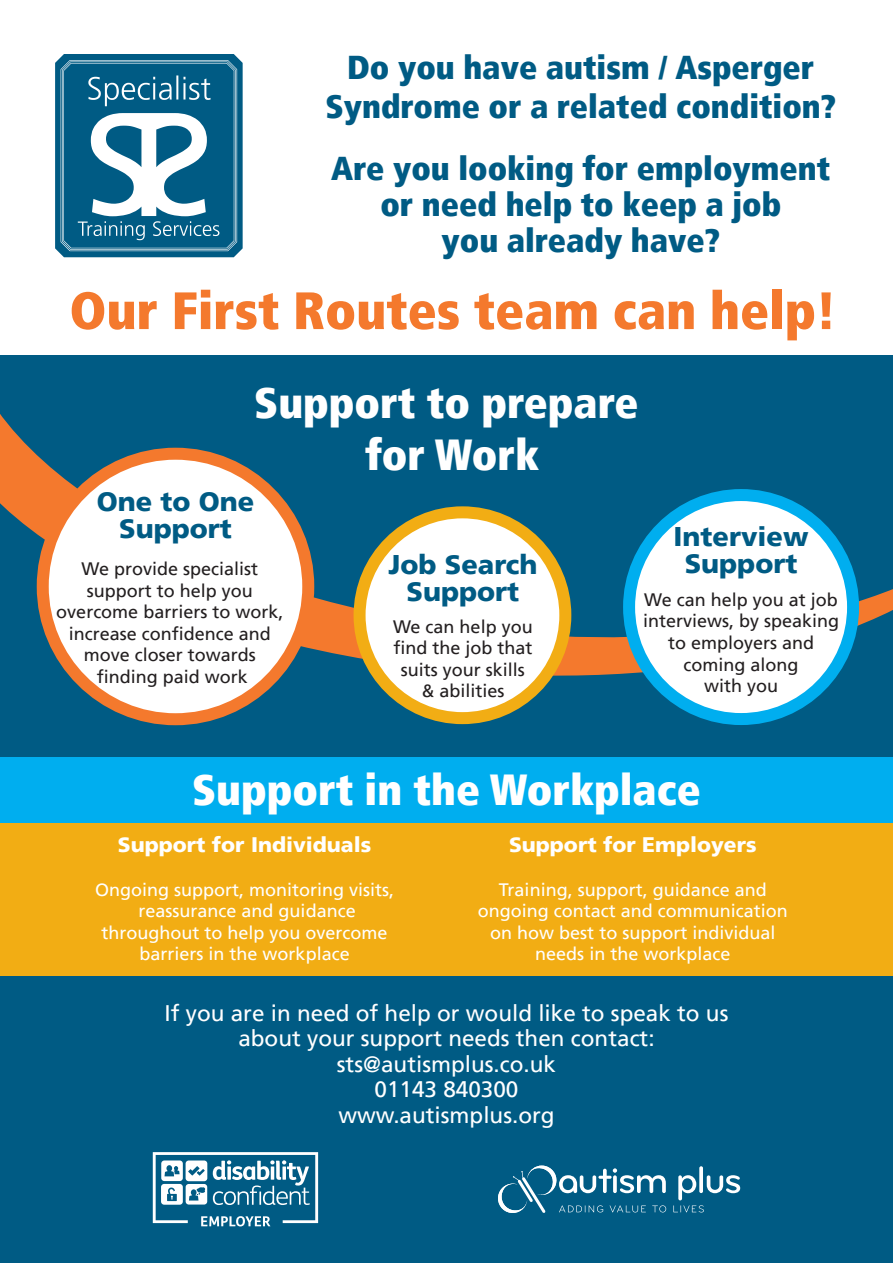
<style>
.page{position:relative;width:893px;height:1263px;background:#fff}
.page>*{position:absolute;margin:0;border:0;box-sizing:border-box;transform-origin:0 0}
.t1{font:900 condensed 52.5px "Frutiger LT";color:#f4792d}
.t2{font:900 condensed 43.35px "Frutiger LT";color:#fff}
.t3{font:900 condensed 33px/39.6px "Frutiger LT";color:#005b84;text-align:center}
.t4{font:900 27px "Frutiger LT";color:#005b84}
.t5{font:22.5px "Frutiger LT";color:#fff}
.t6{font:900 21px "Frutiger LT";color:#fff}
.t7{font:18px/21.6px "Frutiger LT";color:#231f20;text-align:center}
.t8{font:18px/21.6px "Frutiger LT";color:#fff;text-align:center}
</style>
<div class="page">
<div style="left:0;top:355px;width:893px;height:908px;background:#005b84"></div>
<svg style="left:0;top:414px;width:893px;height:279px"></svg>
<div style="left:0;top:757px;width:893px;height:67px;background:#00aeef"></div>
<div style="left:0;top:824px;width:893px;height:152px;background:#f2ad14"></div>
<div style="left:43px;top:454px;width:265px;height:265px;background:#fff;border-radius:50%"></div>
<div style="left:37px;top:448px;width:277px;height:277px;border:12px solid #f4792d;border-radius:50%"></div>
<div style="left:629px;top:495px;width:224px;height:224px;background:#fff;border-radius:50%"></div>
<div style="left:623px;top:489px;width:236px;height:236px;border:12px solid #00aeef;border-radius:50%"></div>
<div style="left:360px;top:512px;width:205px;height:206px;background:#fff;border-radius:50%"></div>
<div style="left:354px;top:506px;width:217px;height:218px;border:12px solid #f2ad14;border-radius:50%"></div>
<svg style="left:55px;top:54px;width:188px;height:203px"></svg>
<svg style="left:699px;top:1166px;width:4px;height:27px"></svg>
<svg style="left:673px;top:1175px;width:67px;height:37px"></svg>
<svg style="left:498px;top:1165px;width:168px;height:48px"></svg>
<svg style="left:153px;top:1152px;width:165px;height:74px"></svg>
<p class="t3" style="left:325px;top:47px;width:512px">Do you have autism / Asperger<br>Syndrome or a related condition?</p>
<p class="t3" style="left:331px;top:148px;width:500px">Are you looking for employment</p>
<p class="t3" style="left:380px;top:184px;width:402px">or need help to keep a job</p>
<p class="t3" style="left:441px;top:220px;width:280px">you already have?</p>
<p class="t1" style="left:69px;top:279px;width:768px">Our First Routes team can help!</p>
<p class="t2" style="left:254px;top:377px;width:386px">Support to prepare</p>
<p class="t2" style="left:365px;top:429px;width:176px">for Work</p>
<p class="t4" style="left:97px;top:485px;width:159px">One to One</p>
<p class="t4" style="left:119px;top:512px;width:114px">Support</p>
<p class="t7" style="left:82px;top:558px;width:178px">We provide specialist</p>
<p class="t7" style="left:87px;top:580px;width:168px">support to help you</p>
<p class="t7" style="left:56px;top:601px;width:229px">overcome barriers to work,</p>
<p class="t7" style="left:69px;top:623px;width:204px">increase confidence and</p>
<p class="t7" style="left:84px;top:644px;width:174px">move closer towards</p>
<p class="t7" style="left:97px;top:666px;width:153px">finding paid work</p>
<p class="t4" style="left:388px;top:548px;width:150px">Job Search</p>
<p class="t4" style="left:407px;top:575px;width:114px">Support</p>
<p class="t7" style="left:393px;top:616px;width:141px">We can help you find the job that suits your skills</p>
<p class="t7" style="left:421px;top:680px;width:85px">&amp; abilities</p>
<p class="t4" style="left:674px;top:520px;width:137px">Interview</p>
<p class="t4" style="left:685px;top:547px;width:114px">Support</p>
<p class="t7" style="left:643px;top:589px;width:198px">We can help you at job interviews, by speaking to employers and coming along</p>
<p class="t7" style="left:704px;top:675px;width:75px">with you</p>
<p class="t2" style="left:192px;top:763px;width:510px">Support in the Workplace</p>
<p class="t6" style="left:118px;top:832px;width:255px">Support for Individuals</p>
<p class="t8" style="left:95px;top:878px;width:301px">Ongoing support, monitoring visits,</p>
<p class="t8" style="left:102px;top:900px;width:288px">reassurance and guidance throughout to help you overcome barriers in the workplace</p>
<p class="t6" style="left:509px;top:832px;width:249px">Support for Employers</p>
<p class="t8" style="left:478px;top:878px;width:311px">Training, support, guidance and ongoing contact and communication on how best to support individual needs in the workplace</p>
<p class="t5" style="left:165px;top:999px;width:565px">If you are in need of help or would like to speak to us</p>
<p class="t5" style="left:238px;top:1025px;width:418px">about your support needs then contact:</p>
<p class="t5" style="left:337px;top:1050px;width:221px">sts@autismplus.co.uk</p>
<p class="t5" style="left:375px;top:1076px;width:145px">01143 840300</p>
<p class="t5" style="left:338px;top:1101px;width:218px">www.autismplus.org</p>
</div>
